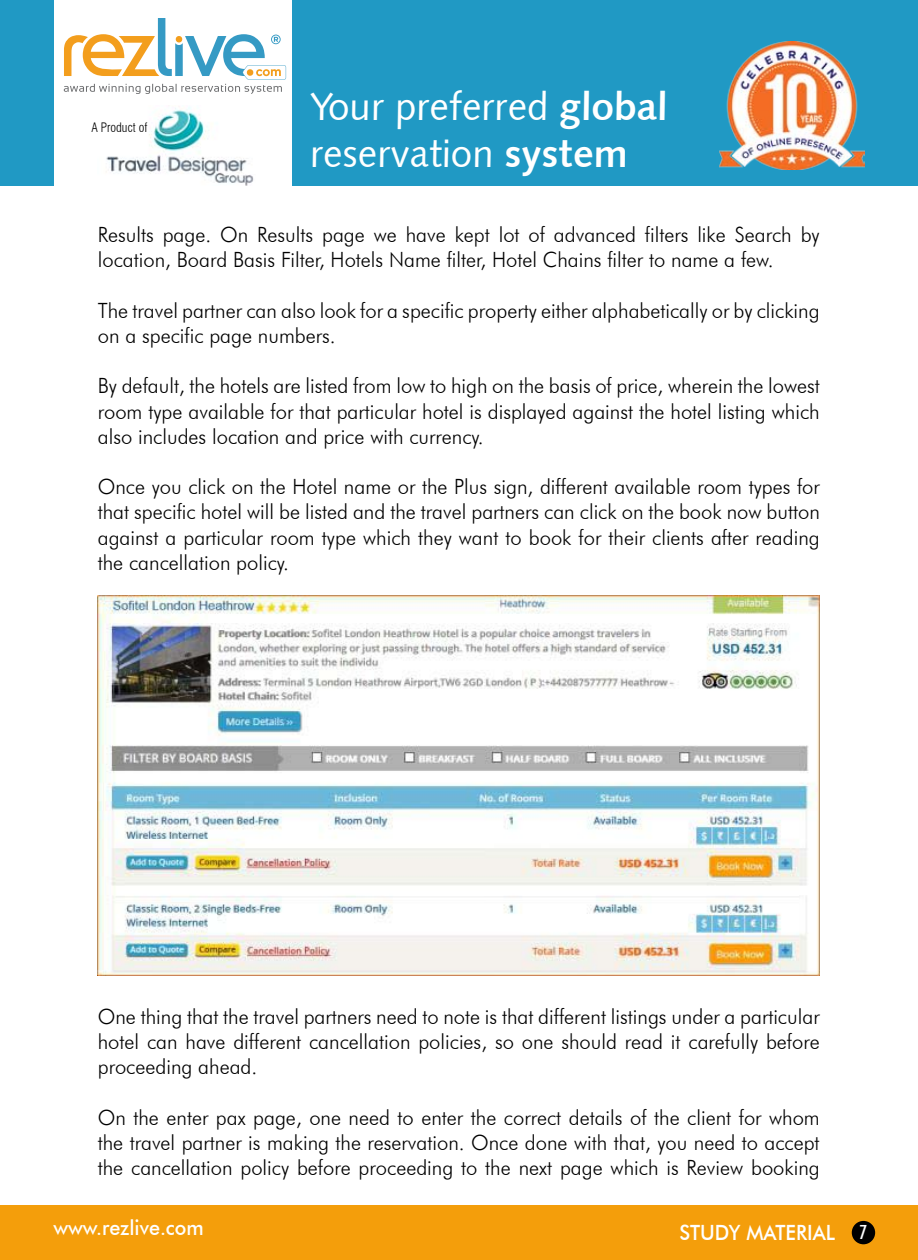
<style>
.page{position:relative;width:918px;height:1260px;background:#fff}
.page>*{position:absolute;margin:0;border:0;box-sizing:border-box;transform-origin:0 0}
.t1{font:39px/46.8px "Humanist 531 BT Roman A";color:#fff}
.t2{font:300 21px/25.2px "Futura BT";color:#000;text-align:justify;scale:.96 1}
.t3{font:500 21px "Futura BT";color:#fff;scale:.94 1}
.t4{font:300 condensed 12.75px "Swiss 721 BT";color:#000}
.s1{font-family:"Humanist 531 BT Bold A"}
.s2{font-stretch:condensed;font-size:19.5px}
</style>
<div class="page">
<div style="left:0;top:0;width:918px;height:185px;background:#2099c4"></div>
<img style="left:720px;top:41px;width:144px;height:128px">
<div style="left:0;top:1205px;width:918px;height:54px;background:#f49e0b"></div>
<div style="left:852px;top:1220px;width:23px;height:24px;background:#000;border-radius:50%"></div>
<img style="left:98px;top:595px;width:722px;height:379px">
<div style="left:54px;top:0;width:238px;height:186px;background:#fff"></div>
<svg style="left:64px;top:18px;width:222px;height:76px"></svg>
<img style="left:106px;top:107px;width:148px;height:78px">
<p class="t4" style="left:92px;top:120px;width:57px">A Product of</p>
<h1 class="t1" style="left:310px;top:82px;width:359px">Your preferred <span class="s1">global </span>reservation <span class="s1">system</span></h1>
<p class="t2" style="left:98px;top:222px;width:754px">Results page. On Results page we have kept lot of advanced filters like Search by location, Board Basis Filter, Hotels Name filter, Hotel Chains filter to name a few.</p>
<p class="t2" style="left:98px;top:297px;width:753px">The travel partner can also look for a specific property either alphabetically or by clicking on a specific page numbers.</p>
<p class="t2" style="left:98px;top:373px;width:754px">By default, the hotels are listed from low to high on the basis of price, wherein the lowest room type available for that particular hotel is displayed against the hotel listing which also includes location and price with currency.</p>
<p class="t2" style="left:98px;top:474px;width:754px">Once you click on the Hotel name or the Plus sign, different available room types for that specific hotel will be listed and the travel partners can click on the book now button against a particular room type which they want to book for their clients after reading the cancellation policy.</p>
<p class="t2" style="left:98px;top:1003px;width:754px">One thing that the travel partners need to note is that different listings under a particular hotel can have different cancellation policies, so one should read it carefully before proceeding ahead.</p>
<p class="t2" style="left:98px;top:1104px;width:754px">On the enter pax page, one need to enter the correct details of the client for whom the travel partner is making the reservation. Once done with that, you need to accept the cancellation policy before proceeding to the next page which is Review booking</p>
<p class="t3" style="left:53px;top:1214px;width:162px">www.rezlive.com</p>
<p class="t3" style="left:679px;top:1219px;width:201px">STUDY MATERIAL <span class="s2">7</span></p>
</div>
